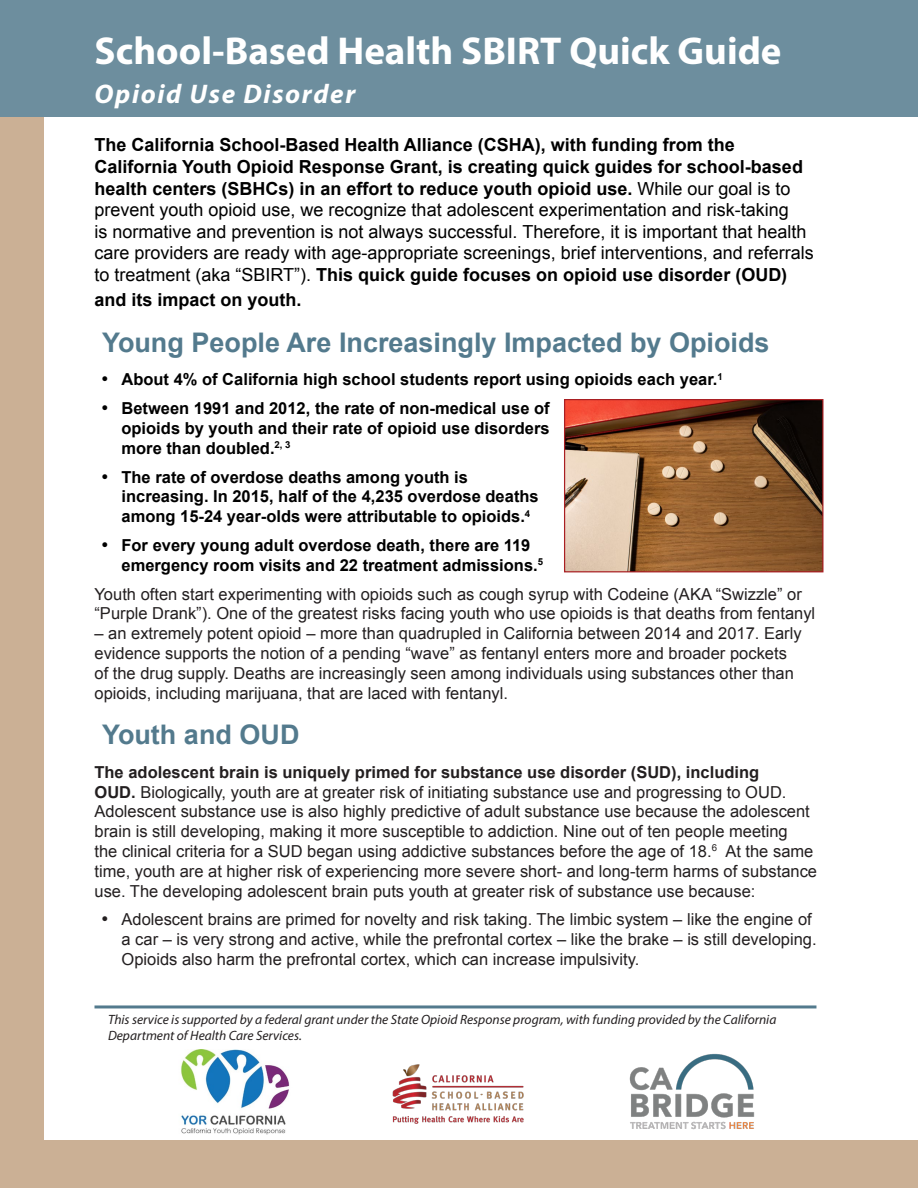
<style>
.page{position:relative;width:918px;height:1188px;background:#fff}
.page>*{position:absolute;margin:0;border:0;box-sizing:border-box;transform-origin:0 0}
.t1{font:700 39px "Myriad Pro";color:#fff}
.Heading_2{font:700 27px "Arial";color:#537a8d}
.t2{font:italic 700 27px "Myriad Pro";letter-spacing:.06em;color:#fff}
.t3{font:18px/21.6px "Arial";color:#000}
.t4{font:700 18px "Arial";color:#000}
.t5{font:16.5px/19.8px "Arial";color:#231f20}
.t6{font:700 16.5px/19.8px "Arial";color:#000}
.t7{font:italic 13.5px/16.2px "Myriad Pro";color:#231f20}
.s1{font-weight:700}
</style>
<div class="page">
<div style="left:0;top:117px;width:43px;height:1064px;background:#cbb095"></div>
<div style="left:0;top:0;width:918px;height:117px;background:#6d8e9e"></div>
<hr style="left:94px;top:1005px;width:722px;height:3px;background:#537a8d">
<img style="left:180px;top:1050px;width:110px;height:84px">
<img style="left:392px;top:1064px;width:132px;height:60px">
<img style="left:629px;top:1053px;width:126px;height:77px">
<div style="left:0;top:1140px;width:918px;height:48px;background:#cbb095"></div>
<img style="left:566px;top:401px;width:255px;height:169px">
<div style="left:564px;top:399px;width:259px;height:173px;border:1px solid #a91f23"></div>
<p class="t1" style="left:94px;top:25px;width:689px">School-Based Health SBIRT Quick Guide</p>
<p class="t2" style="left:94px;top:76px;width:262px">Opioid Use Disorder</p>
<p class="t3" style="left:94px;top:134px;width:721px"><span class="s1">The California School-Based Health Alliance (CSHA), with funding from the California Youth Opioid Response Grant, is creating quick guides for school-based health centers (SBHCs) in an effort to reduce youth opioid use.</span> While our goal is to prevent youth opioid use, we recognize that adolescent experimentation and risk-taking<br>is normative and prevention is not always successful. Therefore, it is important that health care providers are ready with age-appropriate screenings, brief interventions, and referrals to treatment (aka “SBIRT”). <span class="s1">This quick guide focuses on opioid use disorder (OUD)</span></p>
<p class="t4" style="left:94px;top:288px;width:209px">and its impact on youth.</p>
<p class="Heading_2" style="left:102px;top:325px;width:669px">Young People Are Increasingly Impacted by Opioids</p>
<p class="t6" style="left:101px;top:370px;width:623px">• About 4% of California high school students report using opioids each year.<sup>1</sup></p>
<p class="t6" style="left:122px;top:399px;width:430px;text-align:justify;text-indent:-20px">• Between 1991 and 2012, the rate of non-medical use of opioids by youth and their rate of opioid use disorders more than doubled.<sup>2,</sup> <sup>3</sup></p>
<p class="t6" style="left:122px;top:467px;width:419px;text-indent:-20px">• The rate of overdose deaths among youth is increasing. In 2015, half of the 4,235 overdose deaths among 15-24 year-olds were attributable to opioids.<sup>4</sup></p>
<p class="t6" style="left:122px;top:536px;width:423px;text-indent:-20px">• For every young adult overdose death, there are 119 emergency room visits and 22 treatment admissions.<sup>5</sup></p>
<p class="t5" style="left:94px;top:584px;width:722px">Youth often start experimenting with opioids such as cough syrup with Codeine (AKA “Swizzle” or “Purple Drank”). One of the greatest risks facing youth who use opioids is that deaths from fentanyl</p>
<p class="t5" style="left:94px;top:624px;width:709px">– an extremely potent opioid – more than quadrupled in California between 2014 and 2017. Early evidence supports the notion of a pending “wave” as fentanyl enters more and broader pockets of the drug supply. Deaths are increasingly seen among individuals using substances other than opioids, including marijuana, that are laced with fentanyl.</p>
<p class="Heading_2" style="left:102px;top:717px;width:199px">Youth and OUD</p>
<p class="t5" style="left:94px;top:762px;width:724px"><span class="s1">The adolescent brain is uniquely primed for substance use disorder (SUD), including<br>OUD.</span> Biologically, youth are at greater risk of initiating substance use and progressing to OUD.<br>Adolescent substance use is also highly predictive of adult substance use because the adolescent brain is still developing, making it more susceptible to addiction. Nine out of ten people meeting<br>the clinical criteria for a SUD began using addictive substances before the age of 18.<sup>6</sup> At the same time, youth are at higher risk of experiencing more severe short- and long-term harms of substance use. The developing adolescent brain puts youth at greater risk of substance use because:</p>
<p class="t5" style="left:122px;top:910px;width:697px;text-indent:-20px">• Adolescent brains are primed for novelty and risk taking. The limbic system – like the engine of a car – is very strong and active, while the prefrontal cortex – like the brake – is still developing.<br>Opioids also harm the prefrontal cortex, which can increase impulsivity.</p>
<p class="t7" style="left:108px;top:1011px;width:670px">This service is supported by a federal grant under the State Opioid Response program, with funding provided by the California<br>Department of Health Care Services.</p>
</div>
